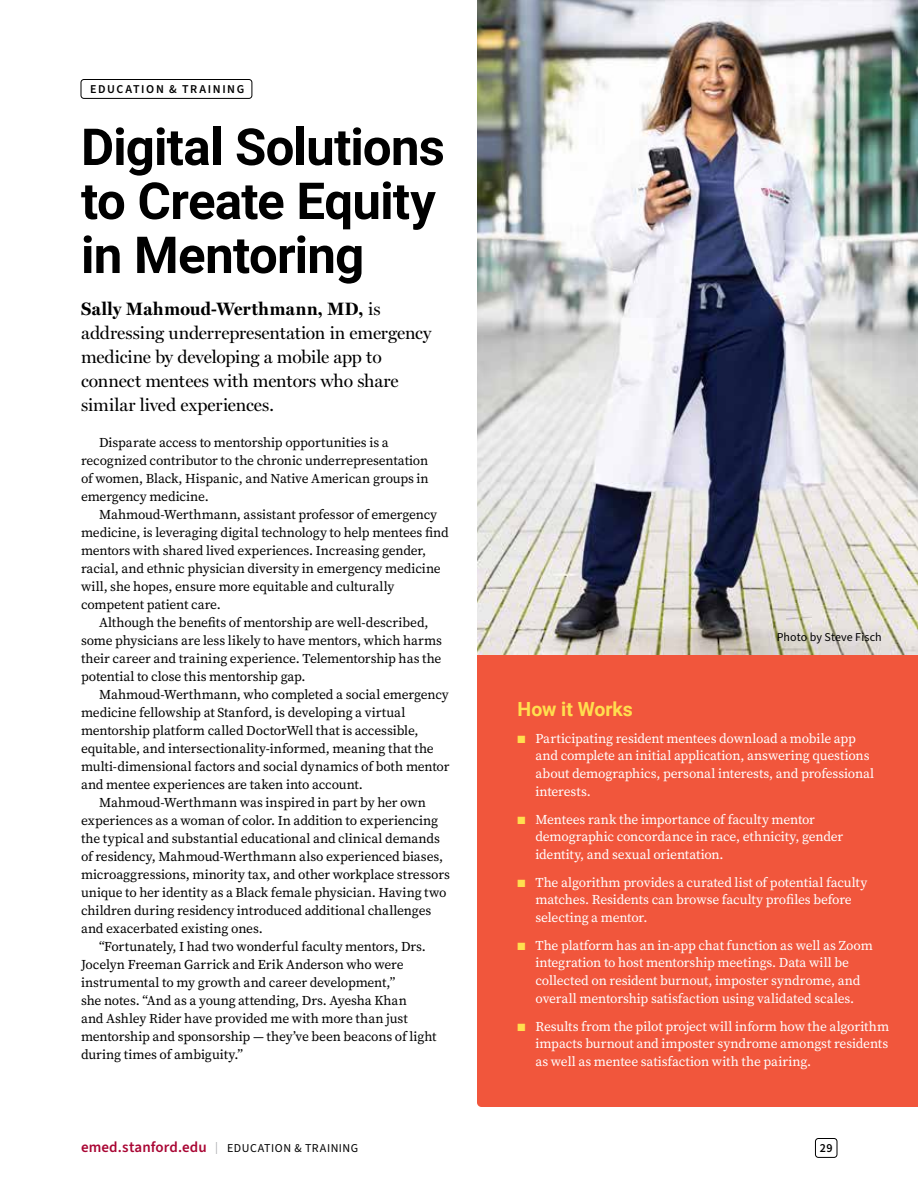
<style>
.page{position:relative;width:918px;height:1188px;background:#fff}
.page>*{position:absolute;margin:0;border:0;box-sizing:border-box;transform-origin:0 0}
.t1{font:700 51px/54px "Roboto";letter-spacing:-.015em;color:#000}
.t2{font:700 19.5px "Roboto";color:#ffdf4f}
.t3{font:18px/24px "Miller Display";letter-spacing:-.01em;color:#000}
.t4{font:13.5px/18px "Source Serif 4";letter-spacing:-.01em;color:#000}
.t5{font:13.5px/18px "Source Serif 4";letter-spacing:-.01em;color:#fff}
.t6{font:12px "Source Sans 3";letter-spacing:.045em;color:#000}
.t7{font:600 12px "Source Sans 3";letter-spacing:.135em;color:#000}
.t8{font:12px "Source Sans 3";letter-spacing:.005em;color:#000}
.s1{font-weight:700}
.s2{color:#ffdf4f}
.s3{font-weight:600;font-size:15px;color:#a90533}
.s4{color:#a7a9ac}
</style>
<div class="page">
<div style="left:81px;top:79px;width:171px;height:20px;border:1px solid #000;border-radius:3px"></div>
<div style="left:477px;top:655px;width:441px;height:452px;background:#f1563c"></div>
<img style="left:477px;top:0;width:441px;height:655px">
<div style="left:815px;top:1138px;width:22px;height:20px;border:1px solid #000;border-radius:3px"></div>
<p class="t7" style="left:90px;top:81px;width:156px">EDUCATION &amp; TRAINING</p>
<h1 class="t1" style="left:81px;top:118px;width:365px">Digital Solutions to Create Equity in Mentoring</h1>
<h3 class="t3" style="left:81px;top:297px;width:352px"><span class="s1">Sally Mahmoud-Werthmann, MD,</span> is addressing underrepresentation in emergency medicine by developing a mobile app to connect mentees with mentors who share similar lived experiences.</h3>
<p class="t4" style="left:81px;top:433px;width:349px;text-indent:18px">Disparate access to mentorship opportunities is a recognized contributor to the chronic underrepresentation of women, Black, Hispanic, and Native American groups in emergency medicine.</p>
<p class="t4" style="left:81px;top:505px;width:369px;text-indent:18px">Mahmoud-Werthmann, assistant professor of emergency medicine, is leveraging digital technology to help mentees find mentors with shared lived experiences. Increasing gender, racial, and ethnic physician diversity in emergency medicine will, she hopes, ensure more equitable and culturally competent patient care.</p>
<p class="t4" style="left:81px;top:613px;width:363px;text-indent:18px">Although the benefits of mentorship are well-described, some physicians are less likely to have mentors, which harms their career and training experience. Telementorship has the potential to close this mentorship gap.</p>
<p class="t4" style="left:99px;top:685px;width:351px">Mahmoud-Werthmann, who completed a social emergency</p>
<p class="t4" style="left:81px;top:703px;width:326px">medicine fellowship at Stanford, is developing a virtual</p>
<p class="t4" style="left:81px;top:721px;width:339px">mentorship platform called DoctorWell that is accessible,</p>
<p class="t4" style="left:81px;top:739px;width:354px">equitable, and intersectionality-informed, meaning that the</p>
<p class="t4" style="left:81px;top:757px;width:370px">multi-dimensional factors and social dynamics of both mentor</p>
<p class="t4" style="left:81px;top:775px;width:283px">and mentee experiences are taken into account.</p>
<p class="t4" style="left:99px;top:793px;width:329px">Mahmoud-Werthmann was inspired in part by her own</p>
<p class="t4" style="left:81px;top:811px;width:359px">experiences as a woman of color. In addition to experiencing</p>
<p class="t4" style="left:81px;top:829px;width:361px">the typical and substantial educational and clinical demands</p>
<p class="t4" style="left:81px;top:847px;width:364px">of residency, Mahmoud-Werthmann also experienced biases,</p>
<p class="t4" style="left:81px;top:865px;width:370px">microaggressions, minority tax, and other workplace stressors</p>
<p class="t4" style="left:81px;top:883px;width:367px">unique to her identity as a Black female physician. Having two</p>
<p class="t4" style="left:81px;top:901px;width:352px">children during residency introduced additional challenges</p>
<p class="t4" style="left:81px;top:919px;width:183px">and exacerbated existing ones.</p>
<p class="t4" style="left:99px;top:937px;width:329px">“Fortunately, I had two wonderful faculty mentors, Drs.</p>
<p class="t4" style="left:81px;top:955px;width:324px">Jocelyn Freeman Garrick and Erik Anderson who were</p>
<p class="t4" style="left:81px;top:973px;width:316px">instrumental to my growth and career development,”</p>
<p class="t4" style="left:81px;top:991px;width:327px">she notes. “And as a young attending, Drs. Ayesha Khan</p>
<p class="t4" style="left:81px;top:1009px;width:328px">and Ashley Rider have provided me with more than just</p>
<p class="t4" style="left:81px;top:1027px;width:357px">mentorship and sponsorship — they’ve been beacons of light</p>
<p class="t4" style="left:81px;top:1045px;width:164px">during times of ambiguity.”</p>
<p class="t8" style="left:777px;top:630px;width:107px">Photo by Steve Fisch</p>
<h2 class="t2" style="left:518px;top:695px;width:117px">How it Works</h2>
<p class="t5" style="left:536px;top:729px;width:340px;text-indent:-18px"><span class="s2">■</span> Participating resident mentees download a mobile app and complete an initial application, answering questions about demographics, personal interests, and professional interests.</p>
<p class="t5" style="left:536px;top:810px;width:309px;text-indent:-18px"><span class="s2">■</span> Mentees rank the importance of faculty mentor demographic concordance in race, ethnicity, gender identity, and sexual orientation.</p>
<p class="t5" style="left:536px;top:873px;width:333px;text-indent:-18px"><span class="s2">■</span> The algorithm provides a curated list of potential faculty matches. Residents can browse faculty profiles before selecting a mentor.</p>
<p class="t5" style="left:518px;top:936px;width:357px;text-align:center"><span class="s2">■</span> The platform has an in-app chat function as well as Zoom integration to host mentorship meetings. Data will be collected on resident burnout, imposter syndrome, and overall mentorship satisfaction using validated scales.</p>
<p class="t5" style="left:536px;top:1017px;width:355px;text-align:justify;text-indent:-18px"><span class="s2">■</span> Results from the pilot project will inform how the algorithm impacts burnout and imposter syndrome amongst residents as well as mentee satisfaction with the pairing.</p>
<p class="t6" style="left:81px;top:1141px;width:279px"><span class="s3">emed.stanford.edu</span> <span class="s4">|</span> EDUCATION &amp; TRAINING</p>
<p class="t7" style="left:820px;top:1140px;width:14px">29</p>
</div>
